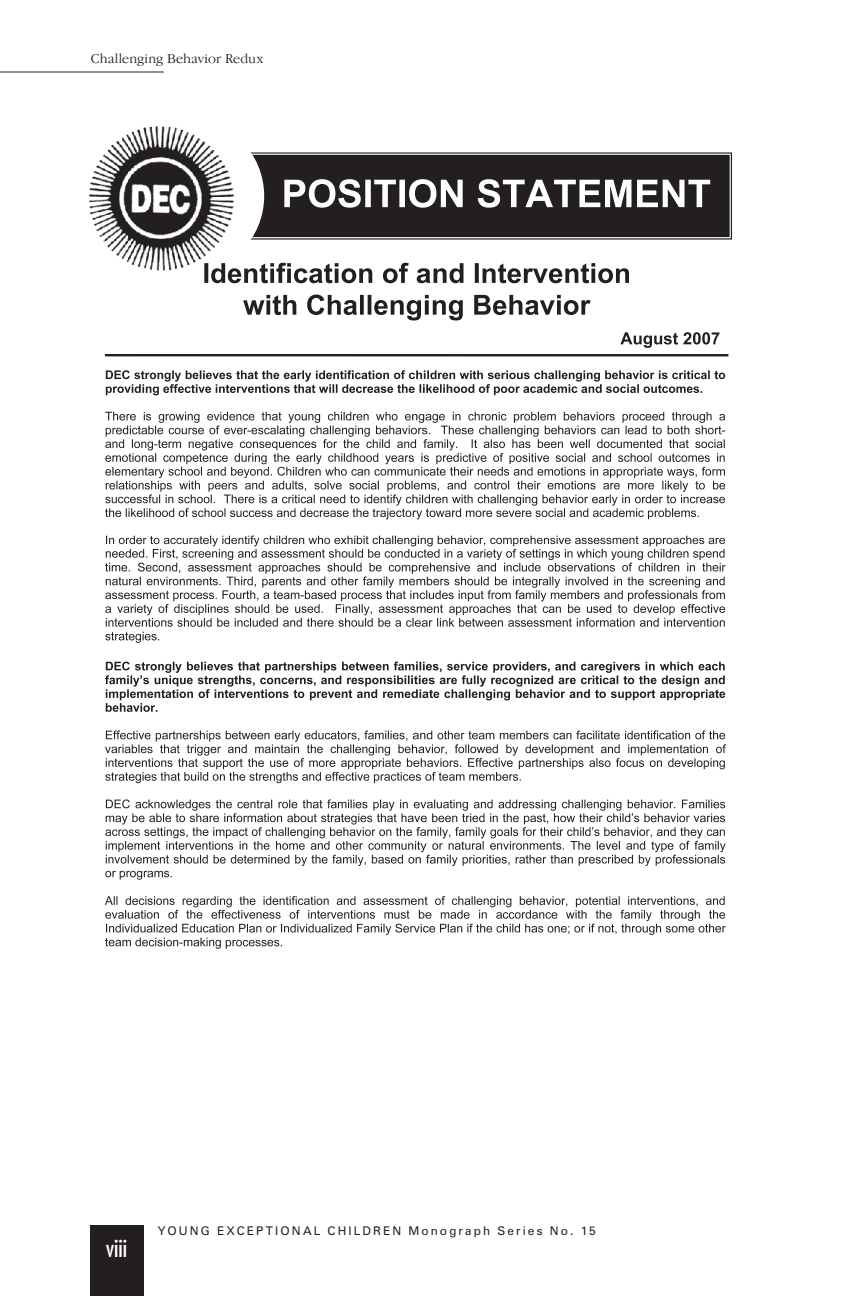
<style>
.page{position:relative;width:864px;height:1296px;background:#fff}
.page>*{position:absolute;margin:0;border:0;box-sizing:border-box;transform-origin:0 0}
.t1{font:condensed 24px "Futura Std";color:#fff}
.t2{font:300 14px "Garamond IT Cby BT";letter-spacing:.01em;color:#231f20}
.t3{font:12px "Zurich BT";letter-spacing:.18em;color:#231f20}
</style>
<div class="page">
<hr style="left:0;top:71px;width:164px;height:1px;background:#231f20">
<div style="left:90px;top:1225px;width:53px;height:71px;background:#231f20"></div>
<svg style="left:251px;top:152px;width:481px;height:88px;background:#302c2d"></svg>
<svg style="left:284px;top:179px;width:426px;height:29px"></svg>
<svg style="left:620px;top:332px;width:99px;height:16px"></svg>
<svg style="left:106px;top:370px;width:619px;height:25px"></svg>
<svg style="left:105px;top:412px;width:620px;height:107px"></svg>
<svg style="left:105px;top:536px;width:621px;height:107px"></svg>
<svg style="left:105px;top:662px;width:620px;height:50px"></svg>
<svg style="left:105px;top:730px;width:621px;height:53px"></svg>
<svg style="left:105px;top:799px;width:621px;height:81px"></svg>
<svg style="left:105px;top:896px;width:621px;height:53px"></svg>
<div style="left:105px;top:117px;width:159px;height:158px;background:#fff;border-radius:50%"></div>
<img style="left:89px;top:126px;width:148px;height:158px">
<hr style="left:105px;top:354px;width:623px;height:2px;background:#231f20">
<svg style="left:204px;top:263px;width:425px;height:20px"></svg>
<svg style="left:243px;top:295px;width:348px;height:25px"></svg>
<p class="t2" style="left:91px;top:50px;width:174px">Challenging Behavior Redux</p>
<h1 class="t1" style="left:106px;top:1234px;width:23px">viii</h1>
<p class="t3" style="left:158px;top:1223px;width:439px">YOUNG EXCEPTIONAL CHILDREN Monograph Series No. 15</p>
</div>
